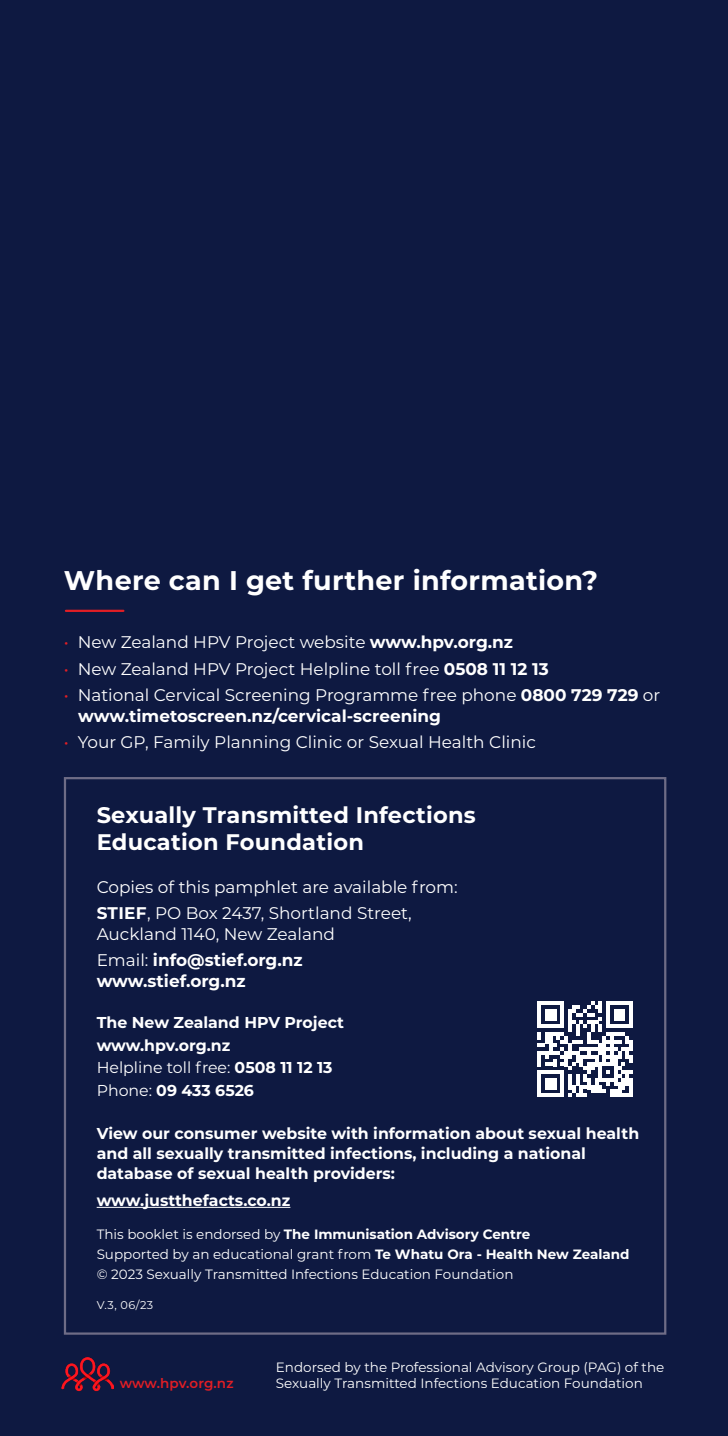
<style>
.page{position:relative;width:728px;height:1436px;background:#fff}
.page>*{position:absolute;margin:0;border:0;box-sizing:border-box;transform-origin:0 0}
.t1{font:700 27px "Montserrat";letter-spacing:.01em;color:#fff}
.t2{font:700 22.5px/27px "Montserrat";letter-spacing:.01em;color:#fff}
.t3{font:16.88px/26.6px "Montserrat";color:#fff}
.t4{font:700 16.88px/20.2px "Montserrat";color:#fff}
.t5{font:700 15.75px/22.5px "Montserrat";color:#fff}
.t6{font:13.5px/20.2px "Montserrat";color:#fff}
.t7{font:600 13.5px "Montserrat";color:#e11e25}
.t8{font:11.25px "Montserrat";color:#fff}
.s1{color:#e11e25}
.s2{font-weight:700}
.s3{font-weight:400;color:#e11e25}
.s4{font-weight:400}
</style>
<div class="page">
<div style="left:0;top:0;width:727px;height:1435px;background:#0e1941"></div>
<hr style="left:66px;top:609px;width:57px;height:3px;background:#e11e25">
<div style="left:64px;top:777px;width:602px;height:557px;border:2px solid #6e6c86"></div>
<hr style="left:97px;top:1206px;width:193px;height:1px;background:#fff">
<img style="left:62px;top:1357px;width:52px;height:34px">
<svg style="left:537px;top:1001px;width:95px;height:95px"></svg>
<h1 class="t1" style="left:64px;top:560px;width:535px">Where can I get further information?</h1>
<p class="t3" style="left:64px;top:628px;width:450px"><span class="s1">•</span> New Zealand HPV Project website <span class="s2">www.hpv.org.nz</span></p>
<p class="t3" style="left:64px;top:655px;width:486px"><span class="s1">•</span> New Zealand HPV Project Helpline toll free <span class="s2">0508 11 12 13</span></p>
<p class="t4" style="left:78px;top:684px;width:583px;text-indent:-14px"><span class="s3">•</span> <span class="s4">National Cervical Screening Programme free phone</span> 0800 729 729 <span class="s4">or </span>www.timetoscreen.nz/cervical-screening</p>
<p class="t3" style="left:64px;top:728px;width:473px"><span class="s1">•</span> Your GP, Family Planning Clinic or Sexual Health Clinic</p>
<h2 class="t2" style="left:97px;top:799px;width:380px">Sexually Transmitted Infections<br>Education Foundation</h2>
<p class="t3" style="left:97px;top:872px;width:362px">Copies of this pamphlet are available from:<br><span class="s2">STIEF</span>, PO Box 2437, Shortland Street,</p>
<p class="t3" style="left:97px;top:919px;width:239px">Auckland 1140, New Zealand<br>Email: <span class="s2">info@stief.org.nz</span></p>
<p class="t4" style="left:97px;top:969px;width:150px">www.stief.org.nz</p>
<p class="t5" style="left:97px;top:1010px;width:249px">The New Zealand HPV Project www.hpv.org.nz<br><span class="s4">Helpline toll free:</span> 0508 11 12 13<br><span class="s4">Phone:</span> 09 433 6526</p>
<p class="t5" style="left:97px;top:1121px;width:543px;line-height:20.2px">View our consumer website with information about sexual health and all sexually transmitted infections, including a national database of sexual health providers:</p>
<p class="t5" style="left:97px;top:1187px;width:195px">www.justthefacts.co.nz</p>
<p class="t6" style="left:97px;top:1223px;width:534px">This booklet is endorsed by <span class="s2">The Immunisation Advisory Centre<br></span>Supported by an educational grant from <span class="s2">Te Whatu Ora - Health New Zealand </span>© 2023 Sexually Transmitted Infections Education Foundation</p>
<p class="t8" style="left:97px;top:1297px;width:58px">V.3, 06/23</p>
<p class="t7" style="left:120px;top:1373px;width:115px">www.hpv.org.nz</p>
<p class="t6" style="left:276px;top:1358px;width:390px;line-height:16.2px">Endorsed by the Professional Advisory Group (PAG) of the<br>Sexually Transmitted Infections Education Foundation</p>
</div>
